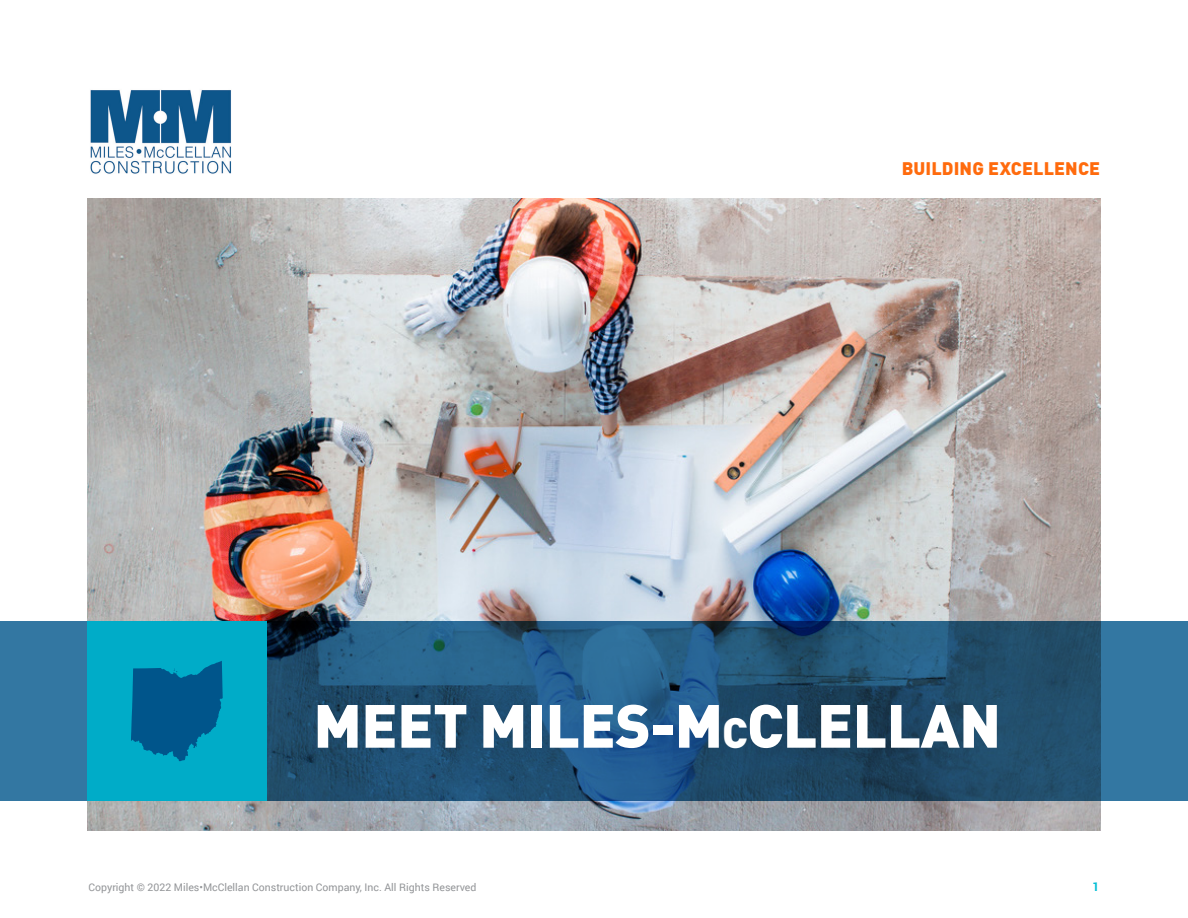
<style>
.page{position:relative;width:1188px;height:918px;background:#fff}
.page>*{position:absolute;margin:0;border:0;box-sizing:border-box;transform-origin:0 0}
.t1{font:900 60px "DINOT";letter-spacing:-.01em;color:#fff}
.t2{font:900 18px "DINOT";letter-spacing:.01em;color:#ff6b0d}
.t3{font:700 12px "Roboto";color:#00bdd4}
.t4{font:10.5px "Roboto";color:#939598}
.s1{font-size:42px}
</style>
<div class="page">
<img style="left:90px;top:90px;width:141px;height:84px">
<img style="left:88px;top:199px;width:1012px;height:632px">
<svg style="left:0;top:621px;width:1188px;height:180px;background:#23567b"></svg>
<div style="left:87px;top:621px;width:180px;height:180px;background:#00acc8"></div>
<svg style="left:131px;top:661px;width:92px;height:100px"></svg>
<p class="t2" style="left:902px;top:154px;width:200px">BUILDING EXCELLENCE</p>
<p class="t1" style="left:313px;top:678px;width:689px">MEET MILES-M<span class="s1">c</span>CLELLAN</p>
<p class="t4" style="left:89px;top:880px;width:389px">Copyright © 2022 Miles•McClellan Construction Company, Inc. All Rights Reserved</p>
<p class="t3" style="left:1093px;top:878px;width:8px">1</p>
</div>
